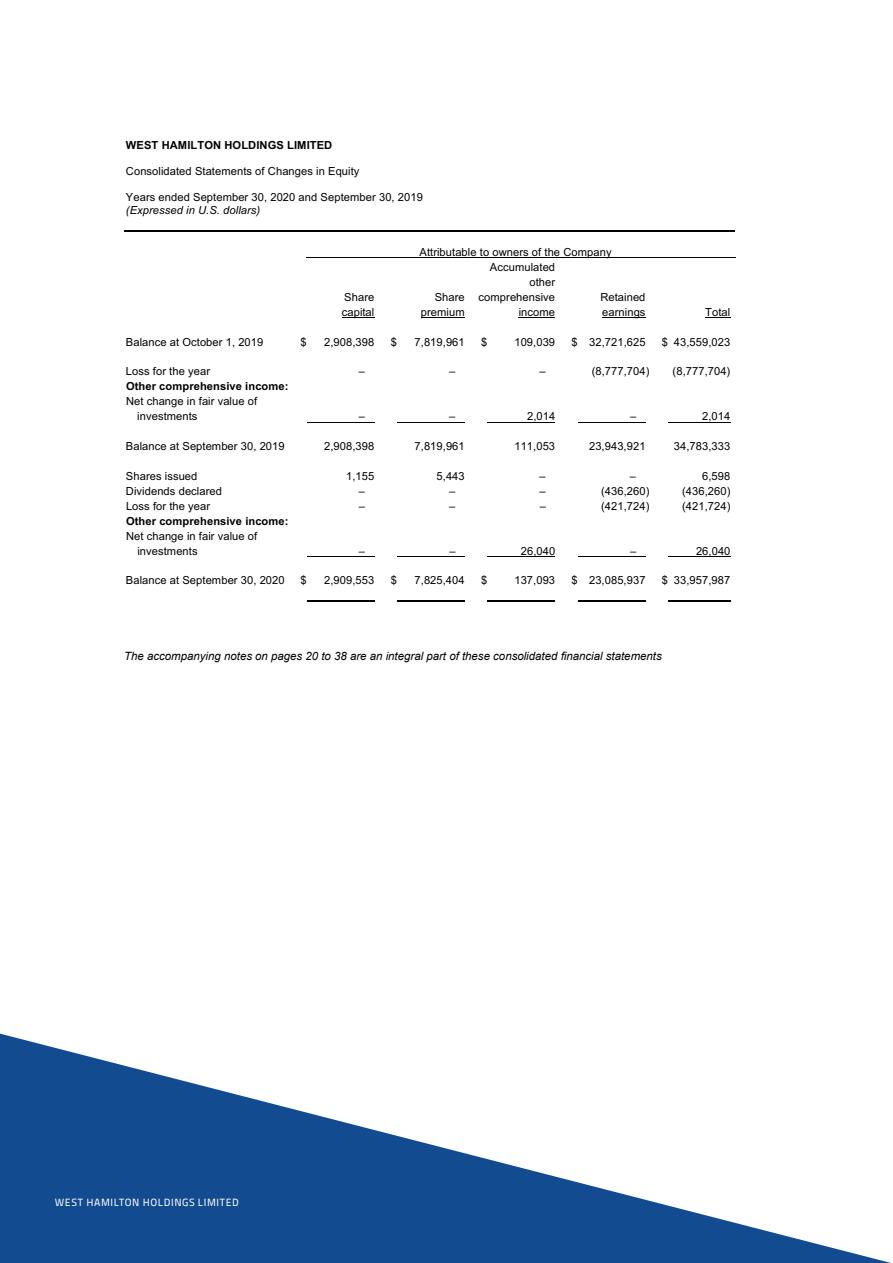
<style>
.page{position:relative;width:893px;height:1263px;background:#fff}
.page>*{position:absolute;margin:0;border:0;box-sizing:border-box;transform-origin:0 0}
.t1{font:italic 11.4px "Arial";color:#000}
.t2{font:11.1px/15px "Arial";letter-spacing:.01em;color:#000}
.t3{font:italic 11.1px "Arial";letter-spacing:.01em;color:#000}
.t4{font:700 11.1px "Arial";letter-spacing:.01em;color:#000}
.t5{font:10.5px "Titillium Maps 26 L 500 wt";letter-spacing:.055em;color:#fff}
</style>
<div class="page">
<svg style="left:0;top:1034px;width:891px;height:229px;fill:#154d91"></svg>
<hr style="left:124px;top:230px;width:610px;height:2px;background:#000">
<hr style="left:307px;top:257px;width:429px;height:1px;background:#000">
<hr style="left:342px;top:317px;width:32px;height:1px;background:#000">
<hr style="left:421px;top:317px;width:44px;height:1px;background:#000">
<hr style="left:519px;top:317px;width:36px;height:1px;background:#000">
<hr style="left:602px;top:317px;width:44px;height:1px;background:#000">
<svg style="left:705px;top:317px;width:25px;height:1px"></svg>
<hr style="left:307px;top:422px;width:67px;height:1px;background:#000">
<hr style="left:397px;top:422px;width:68px;height:1px;background:#000">
<hr style="left:487px;top:422px;width:68px;height:1px;background:#000">
<hr style="left:578px;top:422px;width:68px;height:1px;background:#000">
<hr style="left:668px;top:422px;width:62px;height:1px;background:#000">
<hr style="left:307px;top:556px;width:67px;height:1px;background:#000">
<hr style="left:397px;top:556px;width:68px;height:1px;background:#000">
<hr style="left:487px;top:556px;width:68px;height:1px;background:#000">
<hr style="left:578px;top:556px;width:68px;height:1px;background:#000">
<hr style="left:668px;top:556px;width:62px;height:1px;background:#000">
<hr style="left:307px;top:600px;width:67px;height:1px;background:#000">
<hr style="left:307px;top:602px;width:67px;height:1px;background:#000">
<hr style="left:397px;top:600px;width:68px;height:1px;background:#000">
<hr style="left:397px;top:602px;width:68px;height:1px;background:#000">
<hr style="left:487px;top:600px;width:68px;height:1px;background:#000">
<hr style="left:487px;top:602px;width:68px;height:1px;background:#000">
<hr style="left:578px;top:600px;width:68px;height:1px;background:#000">
<hr style="left:578px;top:602px;width:68px;height:1px;background:#000">
<hr style="left:668px;top:600px;width:62px;height:1px;background:#000">
<hr style="left:668px;top:602px;width:62px;height:1px;background:#000">
<p class="t4" style="left:126px;top:137px;width:208px">WEST HAMILTON HOLDINGS LIMITED</p>
<p class="t2" style="left:126px;top:163px;width:235px">Consolidated Statements of Changes in Equity</p>
<p class="t2" style="left:126px;top:189px;width:299px">Years ended September 30, 2020 and September 30, 2019</p>
<p class="t3" style="left:126px;top:203px;width:136px">(Expressed in U.S. dollars)</p>
<p class="t2" style="left:420px;top:244px;width:194px">Attributable to owners of the Company</p>
<p class="t2" style="left:490px;top:259px;width:67px">Accumulated</p>
<p class="t2" style="left:529px;top:274px;width:27px">other</p>
<p class="t2" style="left:344px;top:289px;width:32px">Share</p>
<p class="t2" style="left:435px;top:289px;width:122px">Share comprehensive</p>
<p class="t2" style="left:600px;top:289px;width:47px">Retained</p>
<p class="t2" style="left:342px;top:304px;width:34px">capital</p>
<p class="t2" style="left:421px;top:304px;width:45px">premium</p>
<p class="t2" style="left:519px;top:304px;width:38px">income</p>
<p class="t2" style="left:602px;top:304px;width:45px">earnings</p>
<p class="t2" style="left:705px;top:304px;width:27px">Total</p>
<p class="t2" style="left:126px;top:334px;width:139px">Balance at October 1, 2019</p>
<p class="t2" style="left:300px;top:334px;width:8px">$</p>
<p class="t2" style="left:324px;top:334px;width:52px">2,908,398</p>
<p class="t2" style="left:391px;top:334px;width:8px">$</p>
<p class="t2" style="left:415px;top:334px;width:52px">7,819,961</p>
<p class="t2" style="left:481px;top:334px;width:8px">$</p>
<p class="t2" style="left:514px;top:334px;width:42px">109,039</p>
<p class="t2" style="left:572px;top:334px;width:76px">$ 32,721,625</p>
<p class="t2" style="left:662px;top:334px;width:70px">$ 43,559,023</p>
<p class="t2" style="left:126px;top:364px;width:86px">Loss for the year</p>
<p class="t2" style="left:359px;top:364px;width:8px">–</p>
<p class="t2" style="left:449px;top:364px;width:8px">–</p>
<p class="t2" style="left:540px;top:364px;width:8px">–</p>
<p class="t2" style="left:592px;top:364px;width:59px">(8,777,704)</p>
<p class="t2" style="left:673px;top:364px;width:59px">(8,777,704)</p>
<p class="t4" style="left:126px;top:379px;width:164px">Other comprehensive income:</p>
<p class="t2" style="left:137px;top:394px;width:121px;text-indent:-11px">Net change in fair value of investments</p>
<p class="t2" style="left:359px;top:409px;width:8px">–</p>
<p class="t2" style="left:449px;top:409px;width:8px">–</p>
<p class="t2" style="left:527px;top:409px;width:30px">2,014</p>
<p class="t2" style="left:630px;top:409px;width:8px">–</p>
<p class="t2" style="left:702px;top:409px;width:30px">2,014</p>
<p class="t2" style="left:126px;top:439px;width:160px">Balance at September 30, 2019</p>
<p class="t2" style="left:324px;top:439px;width:52px">2,908,398</p>
<p class="t2" style="left:415px;top:439px;width:52px">7,819,961</p>
<p class="t2" style="left:514px;top:439px;width:42px">111,053</p>
<p class="t2" style="left:589px;top:439px;width:58px">23,943,921</p>
<p class="t2" style="left:674px;top:439px;width:58px">34,783,333</p>
<p class="t2" style="left:126px;top:468px;width:73px">Shares issued</p>
<p class="t2" style="left:346px;top:468px;width:30px">1,155</p>
<p class="t2" style="left:437px;top:468px;width:30px">5,443</p>
<p class="t2" style="left:540px;top:468px;width:8px">–</p>
<p class="t2" style="left:630px;top:468px;width:8px">–</p>
<p class="t2" style="left:702px;top:468px;width:30px">6,598</p>
<p class="t2" style="left:126px;top:483px;width:98px">Dividends declared</p>
<p class="t2" style="left:359px;top:483px;width:8px">–</p>
<p class="t2" style="left:449px;top:483px;width:8px">–</p>
<p class="t2" style="left:540px;top:483px;width:8px">–</p>
<p class="t2" style="left:601px;top:483px;width:50px">(436,260)</p>
<p class="t2" style="left:682px;top:483px;width:50px">(436,260)</p>
<p class="t2" style="left:126px;top:498px;width:86px">Loss for the year</p>
<p class="t2" style="left:359px;top:498px;width:8px">–</p>
<p class="t2" style="left:449px;top:498px;width:8px">–</p>
<p class="t2" style="left:540px;top:498px;width:8px">–</p>
<p class="t2" style="left:601px;top:498px;width:50px">(421,724)</p>
<p class="t2" style="left:682px;top:498px;width:50px">(421,724)</p>
<p class="t4" style="left:126px;top:513px;width:164px">Other comprehensive income:</p>
<p class="t2" style="left:137px;top:528px;width:121px;text-indent:-11px">Net change in fair value of investments</p>
<p class="t2" style="left:359px;top:543px;width:8px">–</p>
<p class="t2" style="left:449px;top:543px;width:8px">–</p>
<p class="t2" style="left:521px;top:543px;width:36px">26,040</p>
<p class="t2" style="left:630px;top:543px;width:8px">–</p>
<p class="t2" style="left:696px;top:543px;width:36px">26,040</p>
<p class="t2" style="left:126px;top:573px;width:160px">Balance at September 30, 2020</p>
<p class="t2" style="left:300px;top:573px;width:8px">$</p>
<p class="t2" style="left:324px;top:573px;width:52px">2,909,553</p>
<p class="t2" style="left:391px;top:573px;width:8px">$</p>
<p class="t2" style="left:415px;top:573px;width:52px">7,825,404</p>
<p class="t2" style="left:481px;top:573px;width:8px">$</p>
<p class="t2" style="left:514px;top:573px;width:42px">137,093</p>
<p class="t2" style="left:571px;top:573px;width:75px">$ 23,085,937</p>
<p class="t2" style="left:662px;top:573px;width:70px">$ 33,957,987</p>
<p class="t3" style="left:126px;top:648px;width:526px">The accompanying notes on pages 7 to 25 are an integral part of these consolidated financial statements</p>
<p class="t1" style="left:124px;top:649px;width:539px">The accompanying notes on pages 20 to 38 are an integral part of these consolidated financial statements</p>
<p class="t5" style="left:55px;top:1194px;width:186px">WEST HAMILTON HOLDINGS LIMITED</p>
</div>
